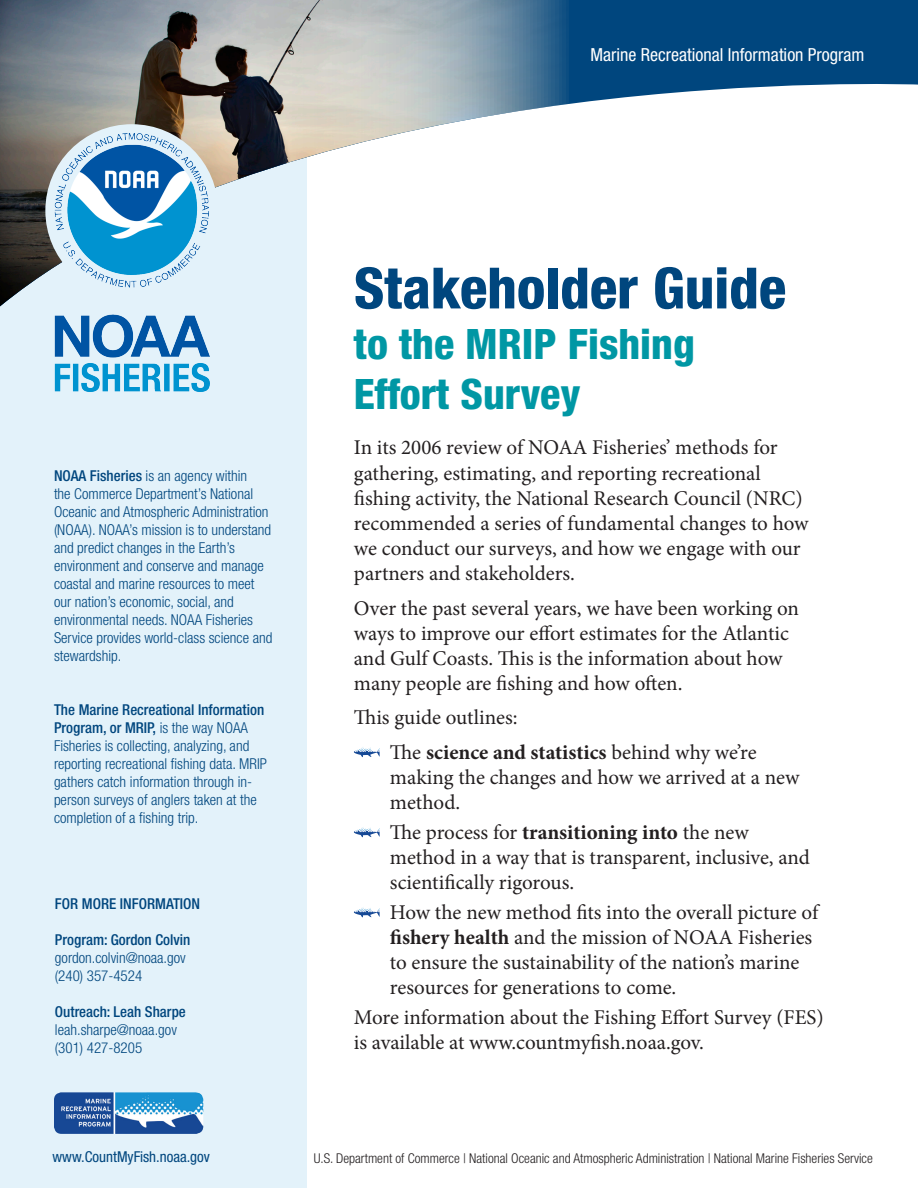
<style>
.page{position:relative;width:918px;height:1188px;background:#fff}
.page>*{position:absolute;margin:0;border:0;box-sizing:border-box;transform-origin:0 0}
.Head{font:800 condensed 57px "Helvetica Neue LT";color:#00467e}
.Head-2{font:800 condensed 42px "Helvetica Neue LT";color:#0097a4}
.Body_Text{font:21px/25.2px "Minion Pro";letter-spacing:-.005em;color:#231f20}
.body_text_bullet{font:21px/25.2px "Minion Pro";letter-spacing:-.005em;color:#231f20}
.t1{font:condensed 18px "Helvetica Neue LT";color:#fff}
.Body_Text-2{font:300 condensed 15px/18px "Helvetica Neue LT";color:#00467e}
.Sidebar{font:300 condensed 15px/18px "Helvetica Neue LT";color:#00467e}
.Body_Text-3{font:500 condensed 15px "Helvetica Neue LT";color:#00467e}
.Sidebar-2{font:condensed 15px "Helvetica Neue LT";color:#00467e}
.t2{font:300 condensed 13.5px "Helvetica Neue LT";color:#231f20}
.s1{font-weight:500}
.s2{font-weight:700}
</style>
<div class="page">
<div style="left:0;top:142px;width:307px;height:1045px;background:#e3f2fa"></div>
<svg style="left:569px;top:0;width:349px;height:104px;background:#225f8f"></svg>
<img style="left:0;top:0;width:569px;height:306px">
<div style="left:45px;top:124px;width:173px;height:173px;background:#e3f2fa;border-radius:50%"></div>
<img style="left:54px;top:131px;width:156px;height:261px">
<img style="left:54px;top:1092px;width:149px;height:42px">
<svg style="left:354px;top:747px;width:26px;height:10px"></svg>
<svg style="left:354px;top:827px;width:26px;height:10px"></svg>
<svg style="left:354px;top:907px;width:26px;height:10px"></svg>
<p class="Body_Text-2" style="left:54px;top:466px;width:220px"><span class="s1">NOAA Fisheries</span> is an agency within<br>the Commerce Department’s National Oceanic and Atmospheric Administration (NOAA). NOAA’s mission is to understand and predict changes in the Earth’s environment and conserve and manage coastal and marine resources to meet our nation’s economic, social, and environmental needs. NOAA Fisheries Service provides world-class science and stewardship.</p>
<p class="Sidebar" style="left:54px;top:700px;width:214px"><span class="s1">The Marine Recreational Information Program, or MRIP,</span> is the way NOAA Fisheries is collecting, analyzing, and reporting recreational fishing data. MRIP gathers catch information through in&shy;person surveys of anglers taken at the completion of a fishing trip.</p>
<p class="Body_Text-3" style="left:55px;top:895px;width:147px">FOR MORE INFORMATION</p>
<p class="Body_Text-3" style="left:55px;top:931px;width:137px">Program: Gordon Colvin</p>
<p class="Body_Text-2" style="left:55px;top:948px;width:132px">gordon.colvin@noaa.gov</p>
<p class="Body_Text-2" style="left:55px;top:966px;width:89px">(240) 357-4524</p>
<p class="Body_Text-3" style="left:55px;top:1003px;width:132px">Outreach: Leah Sharpe</p>
<p class="Body_Text-2" style="left:55px;top:1020px;width:123px">leah.sharpe@noaa.gov</p>
<p class="Body_Text-2" style="left:55px;top:1038px;width:89px">(301) 427-8205</p>
<p class="t1" style="left:590px;top:44px;width:276px">Marine Recreational Information Program</p>
<p class="Head" style="left:354px;top:253px;width:434px">Stakeholder Guide</p>
<p class="Head-2" style="left:354px;top:318px;width:342px">to the MRIP Fishing</p>
<p class="Head-2" style="left:354px;top:368px;width:228px">Effort Survey</p>
<p class="Body_Text" style="left:354px;top:435px;width:456px">In its 2006 review of NOAA Fisheries’ methods for gathering, estimating, and reporting recreational fishing activity, the National Research Council (NRC) recommended a series of fundamental changes to how we conduct our surveys, and how we engage with our partners and stakeholders.</p>
<p class="Body_Text" style="left:354px;top:595px;width:447px">Over the past several years, we have been working on ways to improve our effort estimates for the Atlantic and Gulf Coasts. This is the information about how many people are fishing and how often.</p>
<p class="Body_Text" style="left:354px;top:705px;width:165px">This guide outlines:</p>
<p class="body_text_bullet" style="left:390px;top:739px;width:411px">The <span class="s2">science and statistics</span> behind why we’re making the changes and how we arrived at a new method.</p>
<p class="body_text_bullet" style="left:390px;top:820px;width:422px">The process for <span class="s2">transitioning into</span> the new method in a way that is transparent, inclusive, and scientifically rigorous.</p>
<p class="body_text_bullet" style="left:390px;top:900px;width:430px">How the new method fits into the overall picture of <span class="s2">fishery health</span> and the mission of NOAA Fisheries to ensure the sustainability of the nation’s marine resources for generations to come.</p>
<p class="Body_Text" style="left:354px;top:1005px;width:471px">More information about the Fishing Effort Survey (FES) is available at www.countmyfish.noaa.gov.</p>
<p class="Sidebar-2" style="left:53px;top:1148px;width:159px">www.CountMyFish.noaa.gov</p>
<p class="t2" style="left:314px;top:1151px;width:561px">U.S. Department of Commerce | National Oceanic and Atmospheric Administration | National Marine Fisheries Service</p>
</div>
